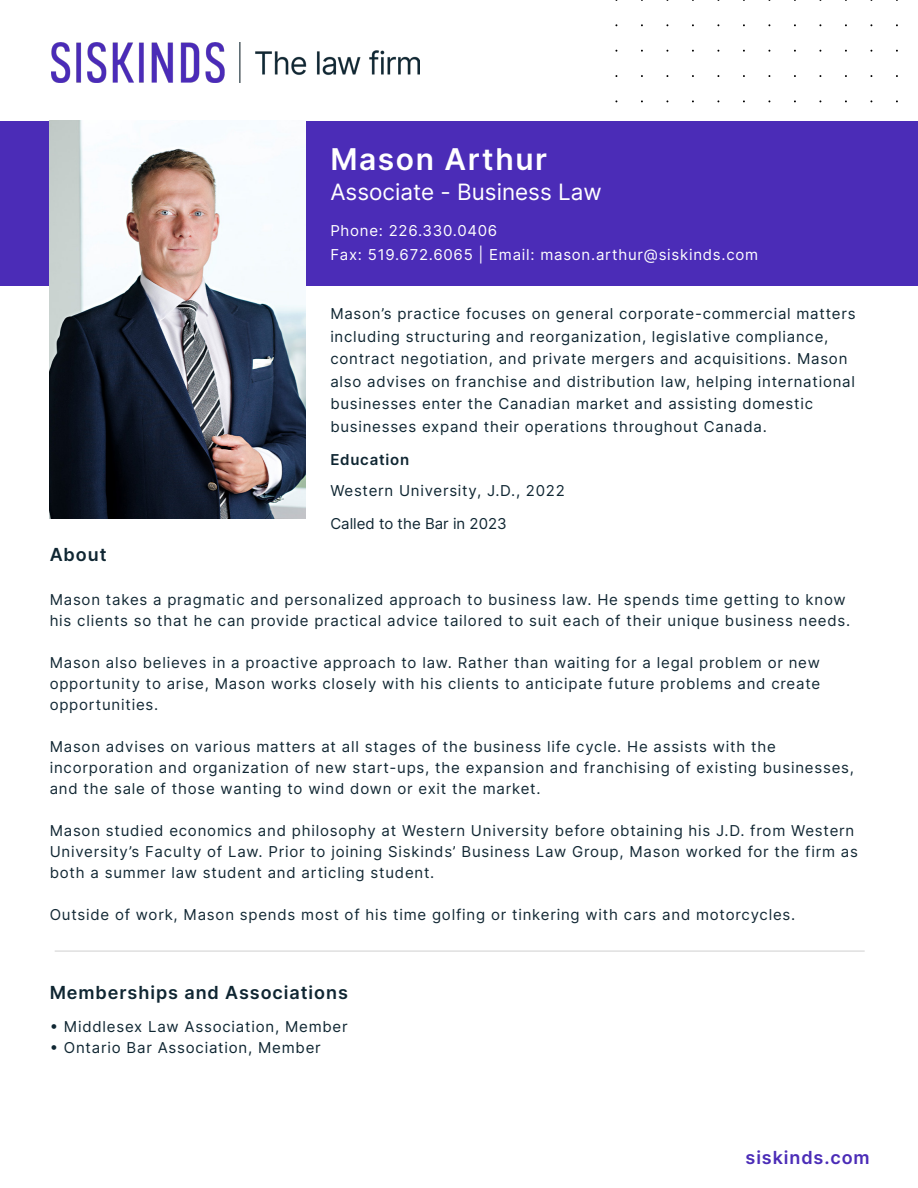
<style>
.page{position:relative;width:918px;height:1188px;background:#fff}
.page>*{position:absolute;margin:0;border:0;box-sizing:border-box;transform-origin:0 0}
.t1{font:600 30px "Inter";letter-spacing:.05em;color:#fff}
.t2{font:22.5px "Inter";color:#fff}
.Main_copy{font:600 18px "Inter";letter-spacing:.05em;color:#0f2632}
.t3{font:600 18px "Inter";letter-spacing:.05em;color:#4b2cb7}
.Paragraph_Style_1{font:15px/21px "Inter";letter-spacing:.05em;color:#122834}
.Main_copy-2{font:15px/22.5px "Inter";letter-spacing:.05em;color:#0f2632}
.Contact_Info{font:15px "Inter";letter-spacing:.05em;color:#fff}
.Called_to_Bar{font:15px "Inter";color:#0f2632}
.Main_copy-3{font:600 15px "Inter";letter-spacing:.05em;color:#0f2632}
</style>
<div class="page">
<div style="left:0;top:121px;width:918px;height:164px;background:#4b2cb7"></div>
<img style="left:51px;top:43px;width:369px;height:39px">
<img style="left:50px;top:121px;width:256px;height:398px">
<hr style="left:55px;top:951px;width:810px;height:1px;background:#d4d4d5">
<p class="t1" style="left:330px;top:137px;width:218px">Mason Arthur</p>
<p class="t2" style="left:330px;top:175px;width:273px">Associate - Business Law</p>
<p class="Contact_Info" style="left:330px;top:219px;width:168px">Phone: 226.330.0406</p>
<p class="Contact_Info" style="left:330px;top:243px;width:429px">Fax: 519.672.6065 | Email: mason.arthur@siskinds.com</p>
<p class="Main_copy-2" style="left:330px;top:302px;width:527px">Mason’s practice focuses on general corporate-commercial matters including structuring and reorganization, legislative compliance, contract negotiation, and private mergers and acquisitions. Mason also advises on franchise and distribution law, helping international businesses enter the Canadian market and assisting domestic businesses expand their operations throughout Canada.</p>
<p class="Main_copy-3" style="left:330px;top:448px;width:80px">Education</p>
<p class="Main_copy-2" style="left:330px;top:479px;width:236px">Western University, J.D., 2022</p>
<p class="Called_to_Bar" style="left:330px;top:513px;width:178px">Called to the Bar in 2023</p>
<p class="Main_copy" style="left:50px;top:541px;width:58px">About</p>
<p class="Paragraph_Style_1" style="left:50px;top:588px;width:802px">Mason takes a pragmatic and personalized approach to business law. He spends time getting to know his clients so that he can provide practical advice tailored to suit each of their unique business needs.</p>
<p class="Paragraph_Style_1" style="left:50px;top:651px;width:772px;text-align:justify">Mason also believes in a proactive approach to law. Rather than waiting for a legal problem or new opportunity to arise, Mason works closely with his clients to anticipate future problems and create opportunities.</p>
<p class="Paragraph_Style_1" style="left:50px;top:735px;width:806px">Mason advises on various matters at all stages of the business life cycle. He assists with the incorporation and organization of new start-ups, the expansion and franchising of existing businesses, and the sale of those wanting to wind down or exit the market.</p>
<p class="Paragraph_Style_1" style="left:50px;top:819px;width:810px">Mason studied economics and philosophy at Western University before obtaining his J.D. from Western<br>University’s Faculty of Law. Prior to joining Siskinds’ Business Law Group, Mason worked for the firm as both a summer law student and articling student.</p>
<p class="Paragraph_Style_1" style="left:50px;top:903px;width:747px">Outside of work, Mason spends most of his time golfing or tinkering with cars and motorcycles.</p>
<p class="Main_copy" style="left:50px;top:980px;width:300px">Memberships and Associations</p>
<p class="Main_copy-2" style="left:50px;top:1015px;width:300px">• Middlesex Law Association, Member</p>
<p class="Main_copy-2" style="left:50px;top:1036px;width:273px">• Ontario Bar Association, Member</p>
<p class="t3" style="left:746px;top:1144px;width:126px">siskinds.com</p>
</div>
